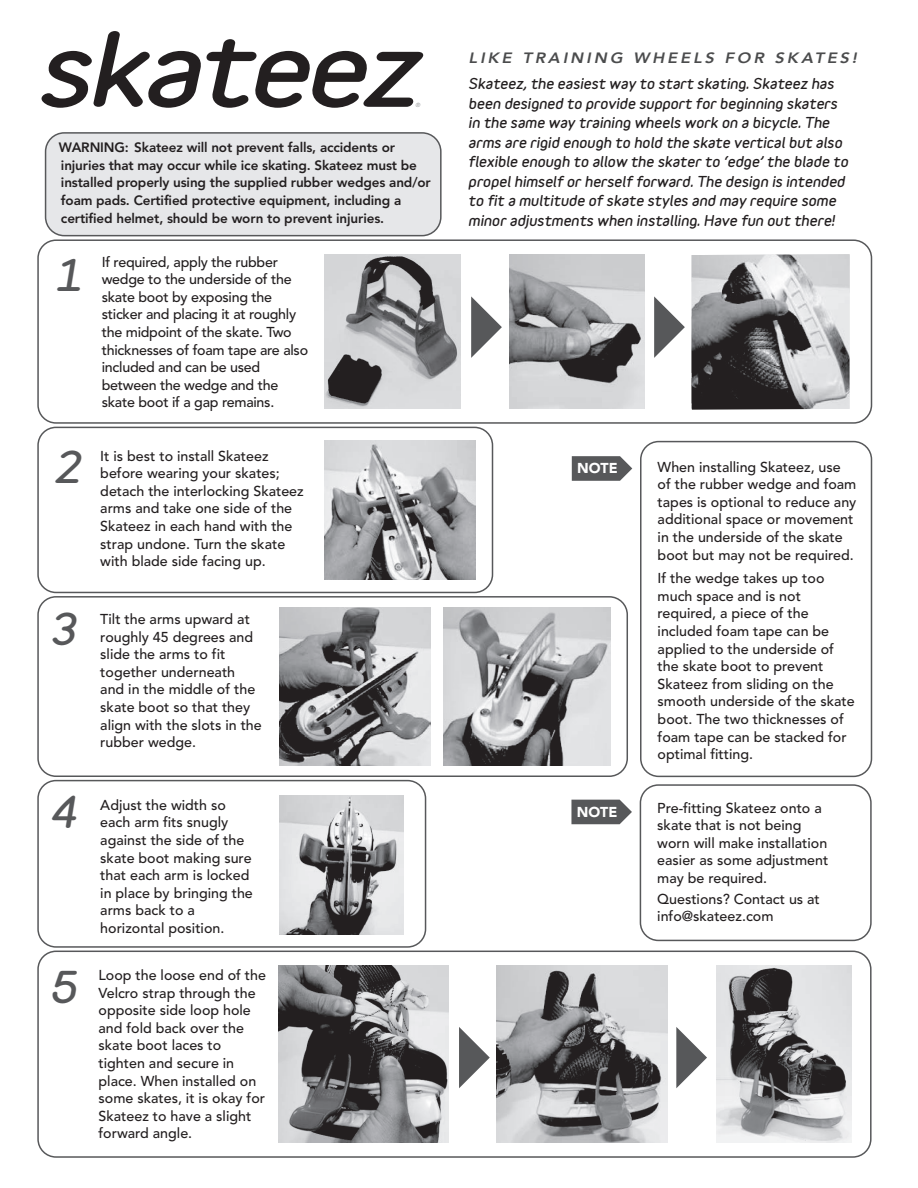
<style>
.page{position:relative;width:918px;height:1188px;background:#fff}
.page>*{position:absolute;margin:0;border:0;box-sizing:border-box;transform-origin:0 0}
.t1{font:italic 900 39.15px "Variable";color:#57585a;scale:1.17 1}
.t2{font:italic 800 15px "Avenir";letter-spacing:.18em;color:#4b4c4d;scale:1.09 1}
.t3{font:500 14.25px/17.5px "Avenir";color:#231f20}
.t4{font:500 14.25px/17.5px "Avenir";letter-spacing:-.02em;color:#231f20}
.t5{font:900 14.25px "Avenir";color:#fff}
.t6{font:italic 900 13.5px/19.5px "Variable";color:#231f20;scale:1.11 1}
.t7{font:800 13.5px/17.5px "Avenir";letter-spacing:-.01em;color:#231f20}
.t8{font:italic 5.85px "Avenir";color:#8a8c8f}
</style>
<div class="page">
<div style="left:46px;top:133px;width:395px;height:103px;background:#e6e7e9;border-radius:19px"></div>
<div style="left:45px;top:132px;width:397px;height:104px;border:2px solid #57585a;border-radius:19px"></div>
<svg style="left:41px;top:31px;width:383px;height:77px"></svg>
<img style="left:280px;top:608px;width:151px;height:158px">
<img style="left:444px;top:608px;width:167px;height:158px">
<img style="left:279px;top:796px;width:125px;height:138px">
<img style="left:716px;top:966px;width:135px;height:176px">
<img style="left:279px;top:966px;width:170px;height:177px">
<img style="left:497px;top:966px;width:170px;height:176px">
<img style="left:324px;top:440px;width:151px;height:139px">
<img style="left:324px;top:255px;width:137px;height:154px">
<img style="left:509px;top:254px;width:135px;height:155px">
<img style="left:692px;top:254px;width:158px;height:156px">
<svg style="left:471px;top:296px;width:31px;height:62px"></svg>
<svg style="left:654px;top:296px;width:31px;height:62px"></svg>
<svg style="left:459px;top:1027px;width:31px;height:61px"></svg>
<svg style="left:676px;top:1027px;width:31px;height:61px"></svg>
<svg style="left:572px;top:456px;width:60px;height:25px"></svg>
<div style="left:37px;top:239px;width:835px;height:185px;border:2px solid #57585a;border-radius:18px"></div>
<div style="left:37px;top:427px;width:456px;height:166px;border:2px solid #57585a;border-radius:18px"></div>
<div style="left:37px;top:596px;width:591px;height:181px;border:2px solid #57585a;border-radius:18px"></div>
<div style="left:37px;top:951px;width:835px;height:207px;border:2px solid #57585a;border-radius:18px"></div>
<div style="left:37px;top:780px;width:389px;height:168px;border:2px solid #57585a;border-radius:18px"></div>
<div style="left:640px;top:441px;width:232px;height:336px;border:2px solid #57585a;border-radius:18px"></div>
<svg style="left:571px;top:800px;width:61px;height:24px"></svg>
<div style="left:640px;top:784px;width:232px;height:157px;border:2px solid #57585a;border-radius:18px"></div>
<p class="t8" style="left:416px;top:102px;width:6px">®</p>
<p class="t7" style="left:59px;top:139px;width:373px">WARNING: Skateez will not prevent falls, accidents or injuries that may occur while ice skating. Skateez must be installed properly using the supplied rubber wedges and/or foam pads. Certified protective equipment, including a certified helmet, should be worn to prevent injuries.</p>
<h1 class="t1" style="left:53px;top:249px;width:25px">1</h1>
<p class="t4" style="left:102px;top:253px;width:208px">If required, apply the rubber wedge to the underside of the skate boot by exposing the sticker and placing it at roughly the midpoint of the skate. Two thicknesses of foam tape are also included and can be used between the wedge and the skate boot if a gap remains.</p>
<h1 class="t1" style="left:53px;top:441px;width:25px">2</h1>
<p class="t3" style="left:100px;top:447px;width:205px">It is best to install Skateez before wearing your skates; detach the interlocking Skateez arms and take one side of the<br>Skateez in each hand with the strap undone. Turn the skate with blade side facing up.</p>
<h1 class="t1" style="left:49px;top:604px;width:25px">3</h1>
<p class="t3" style="left:100px;top:611px;width:163px">Tilt the arms upward at roughly 45 degrees and slide the arms to fit together underneath and in the middle of the skate boot so that they align with the slots in the rubber wedge.</p>
<h1 class="t1" style="left:49px;top:786px;width:25px">4</h1>
<h1 class="t1" style="left:49px;top:961px;width:25px">5</h1>
<p class="t3" style="left:100px;top:796px;width:154px">Adjust the width so each arm fits snugly against the side of the skate boot making sure that each arm is locked in place by bringing the arms back to a horizontal position.</p>
<p class="t3" style="left:99px;top:967px;width:169px">Loop the loose end of the<br>Velcro strap through the opposite side loop hole and fold back over the skate boot laces to tighten and secure in place. When installed on some skates, it is okay for<br>Skateez to have a slight forward angle.</p>
<p class="t2" style="left:469px;top:49px;width:358px">LIKE TRAINING WHEELS FOR SKATES!</p>
<p class="t6" style="left:468px;top:74px;width:344px">Skateez, the easiest way to start skating. Skateez has been designed to provide support for beginning skaters in the same way training wheels work on a bicycle. The arms are rigid enough to hold the skate vertical but also flexible enough to allow the skater to ‘edge’ the blade to propel himself or herself forward. The design is intended to fit a multitude of skate styles and may require some minor adjustments when installing. Have fun out there!</p>
<p class="t5" style="left:577px;top:460px;width:42px">NOTE</p>
<p class="t5" style="left:577px;top:803px;width:42px">NOTE</p>
<p class="t3" style="left:658px;top:458px;width:200px">When installing Skateez, use of the rubber wedge and foam tapes is optional to reduce any additional space or movement in the underside of the skate boot but may not be required.</p>
<p class="t3" style="left:658px;top:570px;width:199px">If the wedge takes up too much space and is not required, a piece of the included foam tape can be applied to the underside of the skate boot to prevent<br>Skateez from sliding on the smooth underside of the skate boot. The two thicknesses of foam tape can be stacked for optimal fitting.</p>
<p class="t3" style="left:657px;top:799px;width:173px">Pre-fitting Skateez onto a skate that is not being worn will make installation easier as some adjustment may be required.</p>
<p class="t3" style="left:657px;top:890px;width:164px">Questions? Contact us at info@skateez.com</p>
</div>
